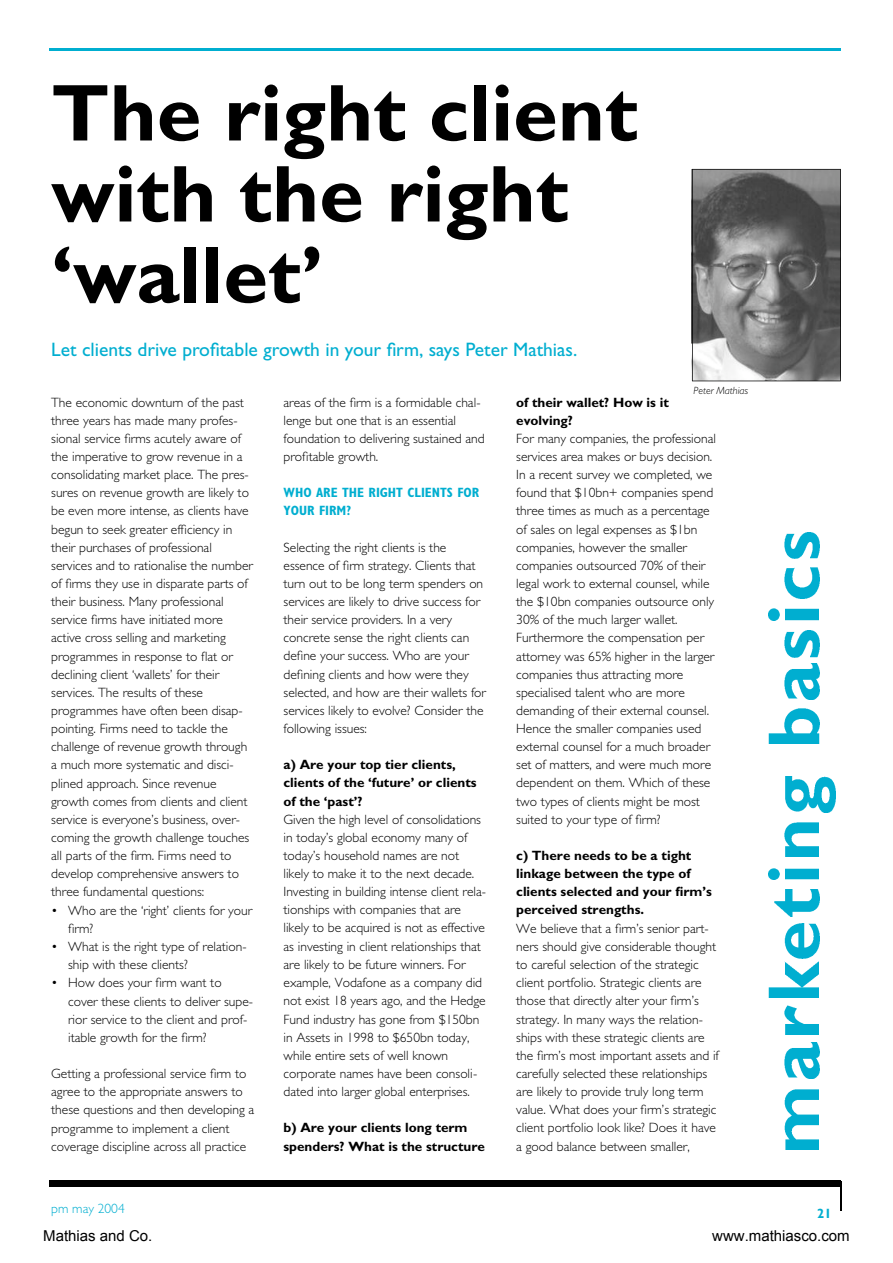
<style>
.page{position:relative;width:893px;height:1263px;background:#fff}
.page>*{position:absolute;margin:0;border:0;box-sizing:border-box;transform-origin:0 0}
.t1{font:700 81px/81px "Gill Sans";color:#000}
.t2{font:19.5px "Gill Sans";color:#00aed0}
.t3{font:15px "Arial";color:#000}
.t4{font:300 13.5px/18.1px "Gill Sans";color:#000}
.t5{font:700 13.5px/18.1px "Gill Sans";color:#000}
.t6{font:700 condensed 13.5px/18px "Gill Sans";color:#00aed0}
.t7{font:300 13.5px "Gill Sans";color:#00aed0}
.t8{font:italic 300 10.5px "Gill Sans";color:#000}
</style>
<div class="page">
<hr style="left:49px;top:48px;width:791px;height:3px;background:#00aed0">
<div style="left:49px;top:1181px;width:791px;height:6px;background:#000"></div>
<hr style="left:840px;top:1181px;width:1px;height:30px;background:#000">
<svg style="left:692px;top:169px;width:148px;height:212px;background:#747474"></svg>
<img style="left:784px;top:1089px;width:34px;height:60px">
<img style="left:784px;top:1043px;width:35px;height:35px">
<img style="left:784px;top:1006px;width:34px;height:28px">
<img style="left:768px;top:961px;width:50px;height:37px">
<img style="left:784px;top:923px;width:35px;height:35px">
<img style="left:774px;top:889px;width:45px;height:28px">
<img style="left:768px;top:868px;width:50px;height:12px">
<img style="left:784px;top:822px;width:34px;height:34px">
<img style="left:785px;top:777px;width:50px;height:36px">
<img style="left:768px;top:708px;width:51px;height:35px">
<img style="left:784px;top:664px;width:35px;height:35px">
<img style="left:784px;top:631px;width:35px;height:26px">
<img style="left:768px;top:609px;width:50px;height:12px">
<img style="left:784px;top:567px;width:35px;height:31px">
<img style="left:784px;top:533px;width:35px;height:26px">
<h1 class="t1" style="left:51px;top:82px;width:588px">The right client with the right ‘wallet’</h1>
<h2 class="t2" style="left:51px;top:343px;width:527px">Let clients drive profitable growth in your firm, says Peter Mathias.</h2>
<p class="t8" style="left:693px;top:387px;width:56px">Peter Mathias</p>
<p class="t4" style="left:51px;top:394px;width:203px">The economic downturn of the past three years has made many profes&shy;sional service firms acutely aware of the imperative to grow revenue in a consolidating market place. The pres&shy;sures on revenue growth are likely to be even more intense, as clients have begun to seek greater efficiency in their purchases of professional services and to rationalise the number of firms they use in disparate parts of their business. Many professional service firms have initiated more active cross selling and marketing programmes in response to flat or declining client ‘wallets’ for their services. The results of these programmes have often been disap&shy;pointing. Firms need to tackle the challenge of revenue growth through a much more systematic and disci&shy;plined approach. Since revenue growth comes from clients and client service is everyone’s business, over&shy;coming the growth challenge touches all parts of the firm. Firms need to develop comprehensive answers to three fundamental questions:</p>
<p class="t4" style="left:68px;top:903px;width:186px;text-indent:-17px">• Who are the ‘right’ clients for your firm?</p>
<p class="t4" style="left:68px;top:939px;width:180px;text-indent:-17px">• What is the right type of relation&shy;ship with these clients?</p>
<p class="t4" style="left:68px;top:975px;width:186px;text-indent:-17px">• How does your firm want to cover these clients to deliver supe&shy;rior service to the client and prof&shy;itable growth for the firm?</p>
<p class="t4" style="left:51px;top:1066px;width:205px">Getting a professional service firm to agree to the appropriate answers to these questions and then developing a programme to implement a client coverage discipline across all practice</p>
<p class="t4" style="left:283px;top:394px;width:203px">areas of the firm is a formidable chal&shy;lenge but one that is an essential foundation to delivering sustained and profitable growth.</p>
<p class="t6" style="left:283px;top:485px;width:197px">WHO ARE THE RIGHT CLIENTS FOR<br>YOUR FIRM?</p>
<p class="t4" style="left:283px;top:539px;width:204px">Selecting the right clients is the essence of firm strategy. Clients that turn out to be long term spenders on services are likely to drive success for their service providers. In a very concrete sense the right clients can define your success. Who are your defining clients and how were they selected, and how are their wallets for services likely to evolve? Consider the following issues:</p>
<p class="t5" style="left:283px;top:757px;width:194px">a) Are your top tier clients, clients of the ‘future’ or clients of the ‘past’?</p>
<p class="t4" style="left:283px;top:812px;width:204px">Given the high level of consolidations in today’s global economy many of today’s household names are not likely to make it to the next decade.<br>Investing in building intense client rela&shy;tionships with companies that are likely to be acquired is not as effective as investing in client relationships that are likely to be future winners. For example, Vodafone as a company did not exist 18 years ago, and the Hedge Fund industry has gone from $150bn in Assets in 1998 to $650bn today, while entire sets of well known corporate names have been consoli&shy;dated into larger global enterprises.</p>
<p class="t5" style="left:283px;top:1120px;width:203px">b) Are your clients long term spenders? What is the structure</p>
<p class="t5" style="left:516px;top:394px;width:154px">of their wallet? How is it evolving?</p>
<p class="t4" style="left:516px;top:431px;width:201px">For many companies, the professional services area makes or buys decision.<br>In a recent survey we completed, we found that $10bn+ companies spend three times as much as a percentage of sales on legal expenses as $1bn companies, however the smaller companies outsourced 70% of their legal work to external counsel, while the $10bn companies outsource only 30% of the much larger wallet.<br>Furthermore the compensation per attorney was 65% higher in the larger companies thus attracting more specialised talent who are more demanding of their external counsel.<br>Hence the smaller companies used external counsel for a much broader set of matters, and were much more dependent on them. Which of these two types of clients might be most suited to your type of firm?</p>
<p class="t5" style="left:516px;top:848px;width:197px">c) There needs to be a tight linkage between the type of clients selected and your firm’s perceived strengths.</p>
<p class="t4" style="left:516px;top:921px;width:204px">We believe that a firm’s senior part&shy;ners should give considerable thought to careful selection of the strategic client portfolio. Strategic clients are those that directly alter your firm’s strategy. In many ways the relation&shy;ships with these strategic clients are the firm’s most important assets and if carefully selected these relationships are likely to provide truly long term value. What does your firm’s strategic client portfolio look like? Does it have a good balance between smaller,</p>
<p class="t7" style="left:51px;top:1204px;width:75px">pm may 2004</p>
<p class="t6" style="left:817px;top:1206px;width:16px">21</p>
<p class="t3" style="left:43px;top:1226px;width:111px">Mathias and Co.</p>
<p class="t3" style="left:712px;top:1226px;width:139px">www.mathiasco.com</p>
</div>
